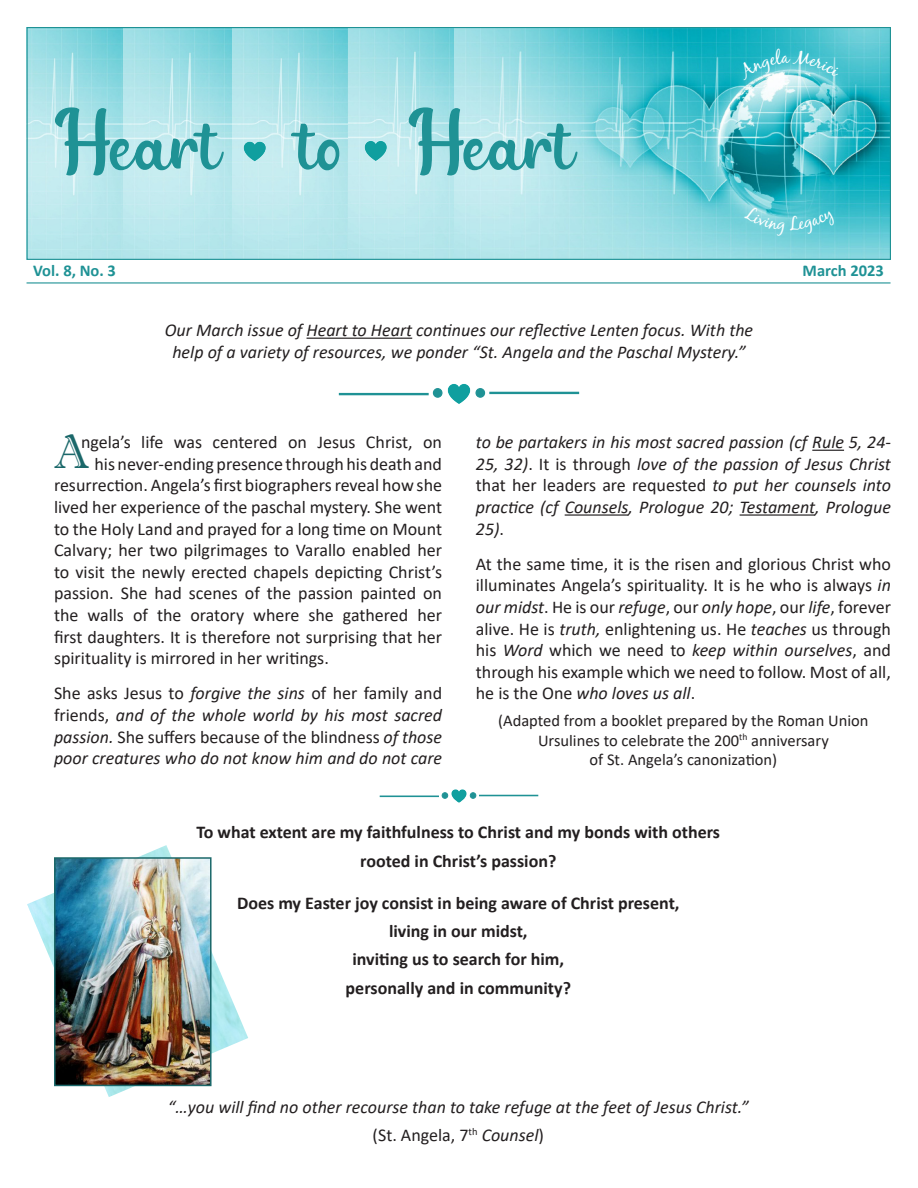
<style>
.page{position:relative;width:918px;height:1188px;background:#fff}
.page>*{position:absolute;margin:0;border:0;box-sizing:border-box;transform-origin:0 0}
.t1{font:75px "Butter Chicken";letter-spacing:-.01em;color:#1f9295}
.t2{font:48.45px "Imprint MT Shadow";color:#1b686a}
.t3{font:18px/21.6px "Calibri";color:#231f20;text-align:justify}
.t4{font:italic 18px/21.6px "Calibri";color:#231f20;text-align:justify}
.t5{font:700 18px "Calibri";color:#231f20}
.t6{font:16.5px/19.8px "Calibri";color:#231f20;text-align:center}
.t7{font:700 16.5px "Calibri";color:#1f9295}
.s1{font-style:normal}
.s2{font-style:italic}
</style>
<div class="page">
<img style="left:27px;top:845px;width:221px;height:252px">
<hr style="left:339px;top:393px;width:90px;height:2px;background:#1f9295">
<img style="left:440px;top:384px;width:38px;height:20px">
<hr style="left:489px;top:392px;width:90px;height:2px;background:#1f9295">
<div style="left:433px;top:389px;width:9px;height:8px;background:#1f9295;border-radius:50%"></div>
<div style="left:433px;top:388px;width:10px;height:10px;border:1px solid #1f9295;border-radius:50%"></div>
<div style="left:476px;top:389px;width:9px;height:8px;background:#1f9295;border-radius:50%"></div>
<div style="left:475px;top:388px;width:10px;height:10px;border:1px solid #1f9295;border-radius:50%"></div>
<img style="left:29px;top:29px;width:95px;height:229px">
<img style="left:124px;top:29px;width:108px;height:229px">
<img style="left:232px;top:29px;width:116px;height:229px">
<img style="left:348px;top:29px;width:106px;height:229px">
<img style="left:454px;top:29px;width:435px;height:229px">
<div style="left:27px;top:27px;width:864px;height:233px;border:1px solid #1f9295"></div>
<hr style="left:27px;top:282px;width:864px;height:2px;background:#1f9295">
<img style="left:233px;top:132px;width:40px;height:39px">
<img style="left:355px;top:131px;width:39px;height:39px">
<hr style="left:307px;top:338px;width:105px;height:1px;background:#231f20">
<hr style="left:380px;top:796px;width:59px;height:1px;background:#1f9295">
<img style="left:448px;top:789px;width:22px;height:14px">
<hr style="left:479px;top:795px;width:59px;height:1px;background:#1f9295">
<div style="left:442px;top:792px;width:6px;height:7px;border:1px solid #1f9295;border-radius:50%"></div>
<div style="left:470px;top:792px;width:6px;height:7px;border:1px solid #1f9295;border-radius:50%"></div>
<hr style="left:812px;top:450px;width:32px;height:1px;background:#231f20">
<hr style="left:565px;top:514px;width:64px;height:2px;background:#231f20">
<hr style="left:740px;top:514px;width:75px;height:2px;background:#231f20">
<img style="left:57px;top:860px;width:152px;height:223px">
<div style="left:54px;top:857px;width:158px;height:229px;border:2px solid #1b686a"></div>
<svg style="left:736px;top:48px;width:105px;height:32px;background:#4fc4d0"></svg>
<svg style="left:744px;top:205px;width:92px;height:32px;background:#64cbd5"></svg>
<p class="t1" style="left:64px;top:100px;width:512px">Heart to Heart</p>
<p class="t7" style="left:33px;top:259px;width:84px">Vol. 8, No. 3</p>
<p class="t7" style="left:803px;top:259px;width:83px">March 2023</p>
<p class="t4" style="left:165px;top:319px;width:590px;text-align:center">Our March issue of Heart to Heart continues our reflective Lenten focus. With the help of a variety of resources, we ponder “St. Angela and the Paschal Mystery.”</p>
<p class="t2" style="left:54px;top:423px;width:37px">A</p>
<p class="t4" style="left:476px;top:431px;width:417px">to be partakers in his most sacred passion (cf Rule 5, 24- 25, 32)<span class="s1">. It is through</span> love of the passion of Jesus Christ <span class="s1">that her leaders are requested</span> to put her counsels into practice (cf Counsels, Prologue 20; Testament, Prologue 25)<span class="s1">.</span></p>
<p class="t3" style="left:476px;top:552px;width:417px">At the same time, it is the risen and glorious Christ who illuminates Angela’s spirituality. It is he who is always <span class="s2">in our midst</span>. He is our <span class="s2">refuge</span>, our <span class="s2">only hope</span>, our <span class="s2">life</span>, forever alive. He is <span class="s2">truth,</span> enlightening us. He <span class="s2">teaches</span> us through his <span class="s2">Word</span> which we need to <span class="s2">keep within ourselves</span>, and through his example which we need to follow. Most of all, he is the One <span class="s2">who loves us all</span>.</p>
<p class="t6" style="left:498px;top:710px;width:372px">(Adapted from a booklet prepared by the Roman Union<br>Ursulines to celebrate the 200<sup>th</sup> anniversary<br>of St. Angela’s canonization)</p>
<p class="t3" style="left:81px;top:431px;width:363px">ngela’s life was centered on Jesus Christ, on</p>
<p class="t3" style="left:94px;top:453px;width:349px">his never-ending presence through his death and</p>
<p class="t3" style="left:54px;top:474px;width:390px">resurrection. Angela’s first biographers reveal how she</p>
<p class="t3" style="left:54px;top:496px;width:390px">lived her experience of the paschal mystery. She went</p>
<p class="t3" style="left:54px;top:517px;width:390px">to the Holy Land and prayed for a long time on Mount</p>
<p class="t3" style="left:54px;top:539px;width:390px">Calvary; her two pilgrimages to Varallo enabled her</p>
<p class="t3" style="left:54px;top:561px;width:390px">to visit the newly erected chapels depicting Christ’s</p>
<p class="t3" style="left:54px;top:582px;width:390px">passion. She had scenes of the passion painted on</p>
<p class="t3" style="left:54px;top:604px;width:390px">the walls of the oratory where she gathered her</p>
<p class="t3" style="left:54px;top:625px;width:390px">first daughters. It is therefore not surprising that her</p>
<p class="t3" style="left:54px;top:647px;width:276px">spirituality is mirrored in her writings.</p>
<p class="t4" style="left:54px;top:682px;width:390px"><span class="s1">She asks Jesus to</span> forgive the sins <span class="s1">of her family and friends,</span> and of the whole world by his most sacred passion. <span class="s1">She suffers because of the blindness</span> of those poor creatures who do not know him and do not care</p>
<p class="t5" style="left:196px;top:820px;width:525px">To what extent are my faithfulness to Christ and my bonds with others</p>
<p class="t5" style="left:360px;top:848px;width:198px">rooted in Christ’s passion?</p>
<p class="t5" style="left:237px;top:890px;width:444px">Does my Easter joy consist in being aware of Christ present,</p>
<p class="t5" style="left:389px;top:918px;width:140px">living in our midst,</p>
<p class="t5" style="left:352px;top:947px;width:213px">inviting us to search for him,</p>
<p class="t5" style="left:346px;top:975px;width:227px">personally and in community?</p>
<p class="t4" style="left:168px;top:1096px;width:582px">“…you will find no other recourse than to take refuge at the feet of Jesus Christ.”</p>
<p class="t3" style="left:373px;top:1124px;width:173px">(St. Angela, 7<sup>th</sup> <span class="s2">Counsel</span>)</p>
</div>
